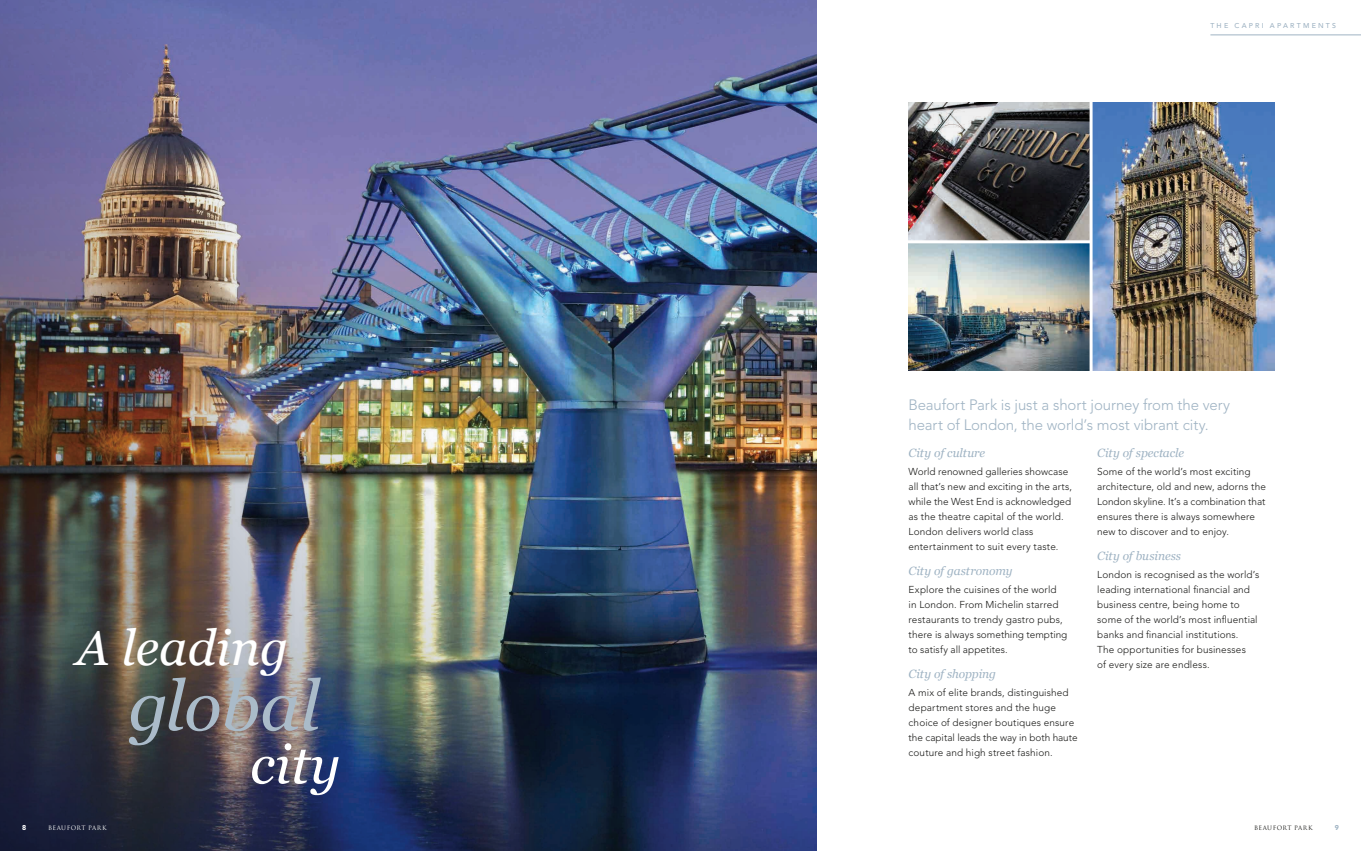
<style>
.page{position:relative;width:1361px;height:851px;background:#fff}
.page>*{position:absolute;margin:0;border:0;box-sizing:border-box;transform-origin:0 0}
.t1{font:italic 69.8px "Georgia";color:#aabbc9}
.t2{font:italic 54.3px "Georgia";color:#fff}
.t3{font:italic 49.5px "Georgia";color:#fff}
.t4{font:300 15px/20px "Avenir";letter-spacing:-.01em;color:#9fb3c3}
.t5{font:italic 12px "Georgia";letter-spacing:-.01em;color:#9fb3c3}
.t6{font:300 10px/15px "Avenir";letter-spacing:.01em;color:#1a1a18}
.t7{font:500 7px "Avenir";letter-spacing:.32em;color:#9fb3c3}
.t8{font:900 7px "Avenir";color:#9fb3c3}
.t9{font:900 7px "Avenir";color:#fff}
.t10{font:6px "Trajan Pro";letter-spacing:.07em;color:#1a1a18}
.t11{font:6px "Trajan Pro";letter-spacing:.07em;color:#fff}
</style>
<div class="page">
<img style="left:908px;top:102px;width:366px;height:269px">
<img style="left:908px;top:102px;width:181px;height:138px">
<hr style="left:900px;top:240px;width:191px;height:3px;background:#fff">
<hr style="left:1089px;top:92px;width:3px;height:282px;background:#fff">
<img style="left:0;top:0;width:816px;height:850px">
<hr style="left:1210px;top:35px;width:151px;height:1px;background:#9fb3c3">
<h3 class="t3" style="left:77px;top:619px;width:213px">A leading</h3>
<h1 class="t1" style="left:129px;top:666px;width:193px">global</h1>
<h2 class="t2" style="left:250px;top:733px;width:91px">city</h2>
<p class="t9" style="left:22px;top:822px;width:6px">8</p>
<p class="t11" style="left:48px;top:823px;width:60px">BEAUFORT PARK</p>
<p class="t7" style="left:1210px;top:21px;width:127px">THE CAPRI APARTMENTS</p>
<h3 class="t4" style="left:908px;top:394px;width:323px">Beaufort Park is just a short journey from the very heart of London, the world’s most vibrant city.</h3>
<p class="t5" style="left:908px;top:446px;width:78px">City of culture</p>
<p class="t6" style="left:908px;top:464px;width:165px">World renowned galleries showcase all that’s new and exciting in the arts, while the West End is acknowledged as the theatre capital of the world.<br>London delivers world class entertainment to suit every taste.</p>
<p class="t5" style="left:908px;top:564px;width:105px">City of gastronomy</p>
<p class="t6" style="left:908px;top:581px;width:160px">Explore the cuisines of the world<br>in London. From Michelin starred restaurants to trendy gastro pubs, there is always something tempting to satisfy all appetites.</p>
<p class="t5" style="left:908px;top:666px;width:89px">City of shopping</p>
<p class="t6" style="left:908px;top:684px;width:170px">A mix of elite brands, distinguished department stores and the huge choice of designer boutiques ensure the capital leads the way in both haute couture and high street fashion.</p>
<p class="t5" style="left:1097px;top:446px;width:88px">City of spectacle</p>
<p class="t6" style="left:1097px;top:464px;width:170px">Some of the world’s most exciting architecture, old and new, adorns the London skyline. It’s a combination that ensures there is always somewhere new to discover and to enjoy.</p>
<p class="t5" style="left:1097px;top:549px;width:85px">City of business</p>
<p class="t6" style="left:1097px;top:566px;width:164px">London is recognised as the world’s leading international financial and business centre, being home to some of the world’s most influential banks and financial institutions.<br>The opportunities for businesses</p>
<p class="t6" style="left:1097px;top:656px;width:114px">of every size are endless.</p>
<p class="t10" style="left:1254px;top:823px;width:60px">BEAUFORT PARK</p>
<p class="t8" style="left:1334px;top:822px;width:6px">9</p>
</div>
